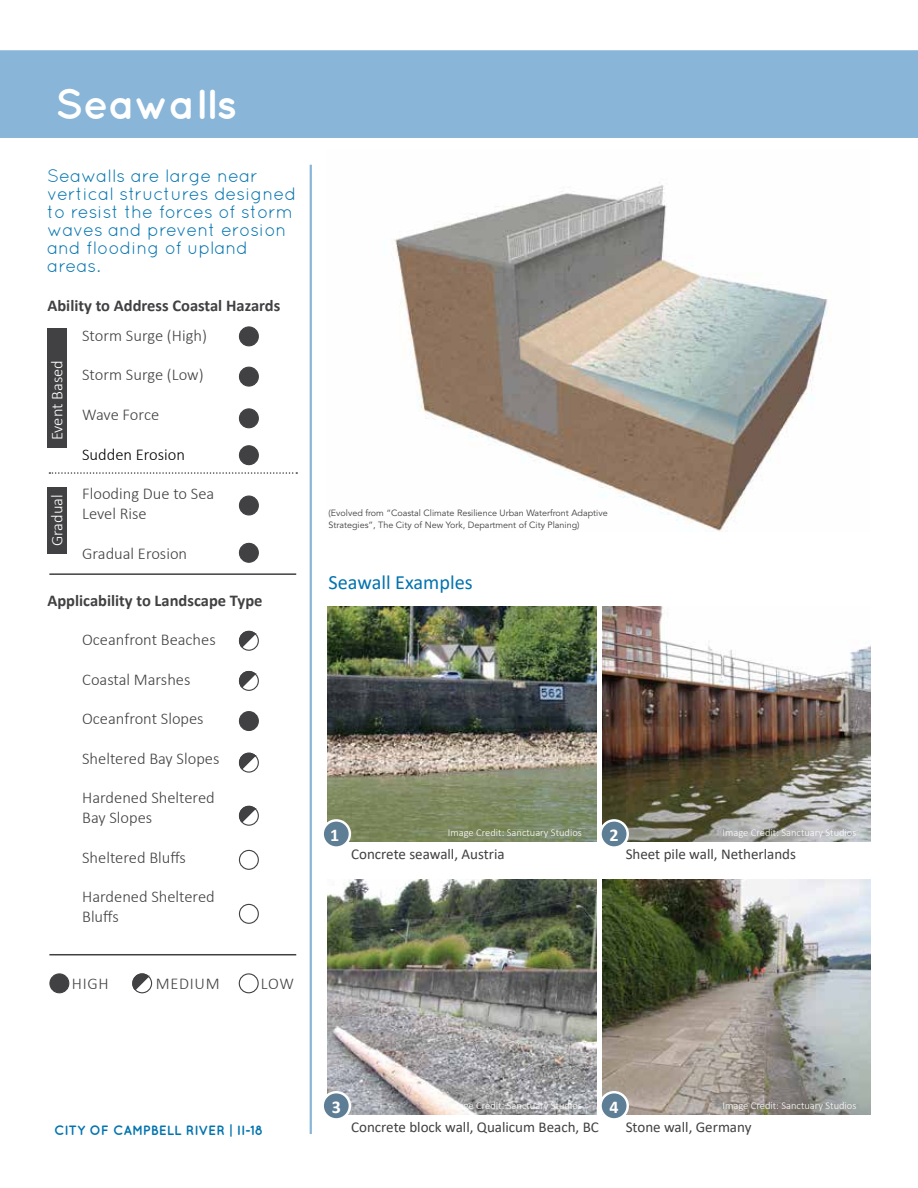
<style>
.page{position:relative;width:918px;height:1188px;background:#fff}
.page>*{position:absolute;margin:0;border:0;box-sizing:border-box;transform-origin:0 0}
.t1{font:700 42px "Quicksand";color:#fff}
.t2{font:20.25px "Calibri";color:#0073ae}
.t3{font:18px/18px "Quicksand";color:#0073ae}
.t4{font:700 18px "Calibri";color:#fff}
.t5{font:300 16.5px/19.8px "Calibri";color:#414042}
.t6{font:700 16.5px "Calibri";color:#414042}
.t7{font:300 16.5px "Calibri";color:#fff}
.t8{font:300 16.5px "Calibri";color:#000}
.t9{font:15px "Calibri";color:#414042}
.t10{font:700 13.5px "Quicksand";color:#0073ae}
.t11{font:300 10.5px "Calibri";color:#fff}
.t12{font:9px/12px "Avenir LT Std";color:#414042}
</style>
<div class="page">
<div style="left:0;top:50px;width:918px;height:88px;background:#88b5d8"></div>
<hr style="left:310px;top:165px;width:2px;height:969px;background:#88b5d8">
<img style="left:328px;top:606px;width:268px;height:235px">
<img style="left:328px;top:879px;width:268px;height:236px">
<img style="left:602px;top:606px;width:269px;height:235px">
<img style="left:602px;top:879px;width:269px;height:236px">
<div style="left:323px;top:820px;width:27px;height:28px;background:#5e7e95;border-radius:50%"></div>
<div style="left:321px;top:819px;width:30px;height:30px;border:2px solid #fff;border-radius:50%"></div>
<div style="left:323px;top:1092px;width:27px;height:27px;background:#5e7e95;border-radius:50%"></div>
<div style="left:321px;top:1091px;width:30px;height:30px;border:2px solid #fff;border-radius:50%"></div>
<div style="left:601px;top:820px;width:27px;height:28px;background:#5e7e95;border-radius:50%"></div>
<div style="left:599px;top:819px;width:30px;height:30px;border:2px solid #fff;border-radius:50%"></div>
<div style="left:601px;top:1092px;width:27px;height:27px;background:#5e7e95;border-radius:50%"></div>
<div style="left:599px;top:1091px;width:30px;height:30px;border:2px solid #fff;border-radius:50%"></div>
<img style="left:394px;top:185px;width:434px;height:347px">
<hr style="left:49px;top:573px;width:247px;height:2px;background:#414042">
<div style="left:239px;top:543px;width:19px;height:19px;background:#414042;border-radius:50%"></div>
<div style="left:239px;top:543px;width:20px;height:20px;border:1px solid #414042;border-radius:50%"></div>
<div style="left:239px;top:850px;width:20px;height:20px;border:1px solid #414042;border-radius:50%"></div>
<div style="left:239px;top:904px;width:20px;height:20px;border:1px solid #414042;border-radius:50%"></div>
<div style="left:239px;top:327px;width:19px;height:19px;background:#414042;border-radius:50%"></div>
<div style="left:239px;top:326px;width:20px;height:20px;border:1px solid #414042;border-radius:50%"></div>
<div style="left:239px;top:496px;width:19px;height:19px;background:#414042;border-radius:50%"></div>
<div style="left:239px;top:496px;width:20px;height:20px;border:1px solid #414042;border-radius:50%"></div>
<div style="left:239px;top:367px;width:19px;height:19px;background:#414042;border-radius:50%"></div>
<div style="left:239px;top:367px;width:20px;height:20px;border:1px solid #414042;border-radius:50%"></div>
<div style="left:239px;top:409px;width:19px;height:19px;background:#414042;border-radius:50%"></div>
<div style="left:239px;top:408px;width:20px;height:20px;border:1px solid #414042;border-radius:50%"></div>
<div style="left:239px;top:712px;width:19px;height:18px;background:#414042;border-radius:50%"></div>
<div style="left:239px;top:711px;width:20px;height:20px;border:1px solid #414042;border-radius:50%"></div>
<div style="left:239px;top:446px;width:19px;height:19px;background:#414042;border-radius:50%"></div>
<div style="left:239px;top:445px;width:20px;height:20px;border:1px solid #414042;border-radius:50%"></div>
<div style="left:47px;top:328px;width:20px;height:120px;background:#414042"></div>
<div style="left:47px;top:487px;width:20px;height:66px;background:#414042"></div>
<svg style="left:238px;top:630px;width:19px;height:20px"></svg>
<div style="left:239px;top:631px;width:20px;height:20px;border:1px solid #414042;border-radius:50%"></div>
<svg style="left:238px;top:671px;width:19px;height:19px"></svg>
<div style="left:239px;top:671px;width:20px;height:20px;border:1px solid #414042;border-radius:50%"></div>
<svg style="left:238px;top:752px;width:19px;height:20px"></svg>
<div style="left:239px;top:753px;width:20px;height:20px;border:1px solid #414042;border-radius:50%"></div>
<svg style="left:238px;top:805px;width:19px;height:20px"></svg>
<div style="left:239px;top:806px;width:20px;height:20px;border:1px solid #414042;border-radius:50%"></div>
<div style="left:239px;top:973px;width:20px;height:20px;border:1px solid #414042;border-radius:50%"></div>
<div style="left:50px;top:974px;width:19px;height:19px;background:#414042;border-radius:50%"></div>
<div style="left:49px;top:973px;width:20px;height:20px;border:1px solid #414042;border-radius:50%"></div>
<svg style="left:132px;top:973px;width:18px;height:19px"></svg>
<div style="left:132px;top:973px;width:20px;height:20px;border:1px solid #414042;border-radius:50%"></div>
<hr style="left:49px;top:954px;width:247px;height:1px;background:#414042">
<svg style="left:49px;top:472px;width:248px;height:2px"></svg>
<h1 class="t1" style="left:55px;top:79px;width:184px">Seawalls</h1>
<p class="t3" style="left:47px;top:167px;width:250px">Seawalls are large near vertical structures designed to resist the forces of storm waves and prevent erosion and flooding of upland areas.</p>
<p class="t6" style="left:47px;top:294px;width:234px">Ability to Address Coastal Hazards</p>
<p class="t5" style="left:82px;top:325px;width:126px">Storm Surge (High)</p>
<p class="t5" style="left:82px;top:365px;width:123px">Storm Surge (Low)</p>
<p class="t5" style="left:82px;top:405px;width:78px">Wave Force</p>
<p class="t8" style="left:82px;top:444px;width:104px">Sudden Erosion</p>
<p class="t5" style="left:82px;top:484px;width:134px">Flooding Due to Sea<br>Level Rise</p>
<p class="t5" style="left:82px;top:543px;width:107px">Gradual Erosion</p>
<p class="t7" style="left:47px;top:440px;width:82px;rotate:-90deg">Event Based</p>
<p class="t7" style="left:47px;top:546px;width:54px;rotate:-90deg">Gradual</p>
<p class="t6" style="left:47px;top:588px;width:217px">Applicability to Landscape Type</p>
<p class="t5" style="left:82px;top:630px;width:135px">Oceanfront Beaches</p>
<p class="t5" style="left:82px;top:669px;width:110px">Coastal Marshes</p>
<p class="t5" style="left:82px;top:709px;width:123px">Oceanfront Slopes</p>
<p class="t5" style="left:82px;top:748px;width:139px">Sheltered Bay Slopes</p>
<p class="t5" style="left:82px;top:788px;width:134px">Hardened Sheltered<br>Bay Slopes</p>
<p class="t5" style="left:82px;top:847px;width:105px">Sheltered Bluffs</p>
<p class="t5" style="left:82px;top:887px;width:134px">Hardened Sheltered<br>Bluffs</p>
<p class="t5" style="left:72px;top:974px;width:38px">HIGH</p>
<p class="t5" style="left:156px;top:974px;width:65px">MEDIUM</p>
<p class="t5" style="left:261px;top:974px;width:34px">LOW</p>
<p class="t12" style="left:328px;top:507px;width:281px">(Evolved from “Coastal Climate Resilience Urban Waterfront Adaptive<br>Strategies”, The City of New York, Department of City Planing)</p>
<p class="t2" style="left:328px;top:569px;width:146px">Seawall Examples</p>
<p class="t4" style="left:330px;top:822px;width:11px">1</p>
<p class="t11" style="left:448px;top:826px;width:135px">Image Credit: Sanctuary Studios</p>
<p class="t11" style="left:723px;top:826px;width:135px">Image Credit: Sanctuary Studios</p>
<p class="t4" style="left:610px;top:822px;width:11px">2</p>
<p class="t9" style="left:351px;top:844px;width:155px">Concrete seawall, Austria</p>
<p class="t9" style="left:626px;top:844px;width:172px">Sheet pile wall, Netherlands</p>
<p class="t10" style="left:54px;top:1122px;width:211px">CITY OF CAMPBELL RIVER | II-18</p>
<p class="t4" style="left:332px;top:1094px;width:11px">3</p>
<p class="t4" style="left:610px;top:1094px;width:11px">4</p>
<p class="t11" style="left:448px;top:1099px;width:135px">Image Credit: Sanctuary Studios</p>
<p class="t11" style="left:723px;top:1099px;width:135px">Image Credit: Sanctuary Studios</p>
<p class="t9" style="left:351px;top:1116px;width:249px">Concrete block wall, Qualicum Beach, BC</p>
<p class="t9" style="left:626px;top:1116px;width:127px">Stone wall, Germany</p>
</div>
